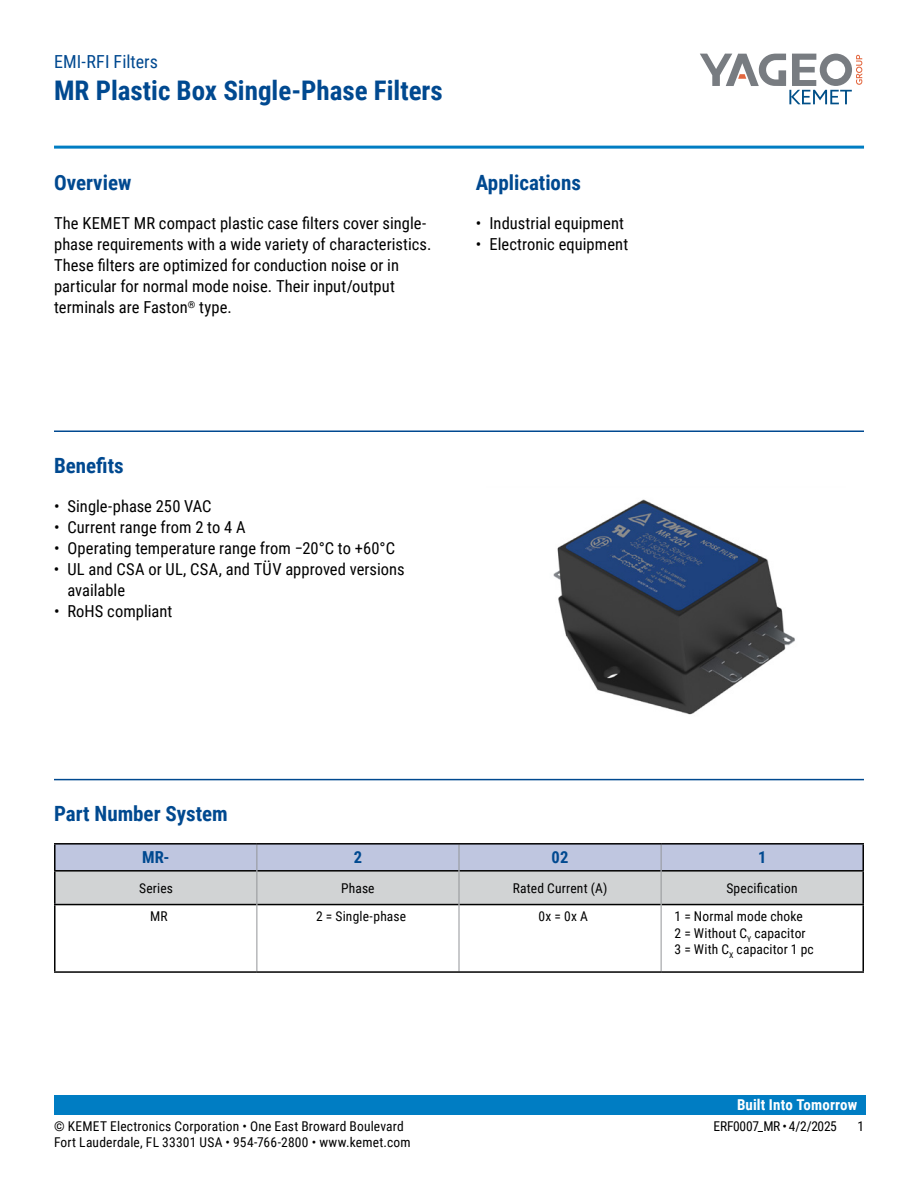
<style>
.page{position:relative;width:918px;height:1188px;background:#fff}
.page>*{position:absolute;margin:0;border:0;box-sizing:border-box;transform-origin:0 0}
.t1{font:700 27px "Roboto Condensed";color:#004990}
.t2{font:700 21px "Roboto Condensed";color:#004990}
.t3{font:18px "Roboto Condensed";letter-spacing:.005em;color:#004990}
.t4{font:16.5px/21px "Roboto Condensed";letter-spacing:.005em;color:#000}
.t5{font:700 16.5px "Roboto Condensed";color:#004990}
.t6{font:700 15px "Roboto Condensed";letter-spacing:.01em;color:#fff}
.t7{font:13.5px/16.2px "Roboto Condensed";letter-spacing:.015em;color:#000}
.t8{font:13.5px "Roboto Condensed";letter-spacing:-.025em;color:#000}
</style>
<div class="page">
<svg style="left:700px;top:54px;width:162px;height:50px"></svg>
<hr style="left:54px;top:146px;width:810px;height:3px;background:#007dc3">
<div style="left:54px;top:1095px;width:811px;height:20px;background:#007dc3"></div>
<hr style="left:54px;top:430px;width:810px;height:2px;background:#004990">
<hr style="left:54px;top:779px;width:810px;height:1px;background:#004990">
<hr style="left:54px;top:904px;width:203px;height:1px;background:#000">
<hr style="left:661px;top:904px;width:203px;height:1px;background:#000">
<hr style="left:54px;top:870px;width:203px;height:2px;background:#000">
<hr style="left:661px;top:870px;width:203px;height:2px;background:#000">
<svg style="left:55px;top:845px;width:808px;height:60px;background:#bfc3cf"></svg>
<hr style="left:257px;top:871px;width:1px;height:34px;background:#939598">
<hr style="left:459px;top:871px;width:1px;height:34px;background:#939598">
<hr style="left:661px;top:871px;width:1px;height:34px;background:#939598">
<hr style="left:257px;top:905px;width:1px;height:66px;background:#939598">
<hr style="left:459px;top:905px;width:1px;height:66px;background:#939598">
<hr style="left:661px;top:905px;width:1px;height:66px;background:#939598">
<hr style="left:54px;top:843px;width:203px;height:2px;background:#000">
<hr style="left:54px;top:845px;width:2px;height:25px;background:#000">
<hr style="left:257px;top:843px;width:202px;height:2px;background:#000">
<hr style="left:459px;top:843px;width:202px;height:2px;background:#000">
<hr style="left:661px;top:843px;width:203px;height:2px;background:#000">
<hr style="left:862px;top:845px;width:2px;height:25px;background:#000">
<hr style="left:54px;top:872px;width:2px;height:32px;background:#000">
<hr style="left:862px;top:872px;width:2px;height:32px;background:#000">
<hr style="left:54px;top:905px;width:2px;height:66px;background:#000">
<hr style="left:862px;top:905px;width:2px;height:66px;background:#000">
<hr style="left:54px;top:971px;width:203px;height:2px;background:#000">
<hr style="left:257px;top:971px;width:202px;height:2px;background:#000">
<hr style="left:459px;top:971px;width:202px;height:2px;background:#000">
<hr style="left:661px;top:971px;width:203px;height:2px;background:#000">
<img style="left:553px;top:499px;width:242px;height:216px">
<p class="t3" style="left:54px;top:48px;width:105px">EMI-RFI Filters</p>
<h1 class="t1" style="left:54px;top:71px;width:390px">MR Plastic Box Single-Phase Filters</h1>
<p class="t2" style="left:54px;top:168px;width:79px">Overview</p>
<p class="t4" style="left:54px;top:212px;width:379px">The KEMET MR compact plastic case filters cover single&shy;phase requirements with a wide variety of characteristics.<br>These filters are optimized for conduction noise or in particular for normal mode noise. Their input/output terminals are Faston<sup>®</sup> type.</p>
<p class="t2" style="left:476px;top:168px;width:107px">Applications</p>
<p class="t4" style="left:476px;top:212px;width:150px">• Industrial equipment</p>
<p class="t4" style="left:476px;top:233px;width:154px">• Electronic equipment</p>
<p class="t2" style="left:54px;top:450px;width:71px">Benefits</p>
<p class="t4" style="left:54px;top:495px;width:159px">• Single-phase 250 VAC</p>
<p class="t4" style="left:54px;top:516px;width:193px">• Current range from 2 to 4 A</p>
<p class="t4" style="left:54px;top:537px;width:343px">• Operating temperature range from −20°C to +60°C</p>
<p class="t4" style="left:67px;top:558px;width:339px;text-indent:-14px">• UL and CSA or UL, CSA, and TÜV approved versions available</p>
<p class="t4" style="left:54px;top:600px;width:120px">• RoHS compliant</p>
<p class="t2" style="left:54px;top:799px;width:175px">Part Number System</p>
<p class="t5" style="left:142px;top:846px;width:29px">MR-</p>
<p class="t5" style="left:354px;top:846px;width:10px">2</p>
<p class="t5" style="left:552px;top:846px;width:18px">02</p>
<p class="t5" style="left:758px;top:846px;width:10px">1</p>
<p class="t7" style="left:139px;top:879px;width:35px">Series</p>
<p class="t7" style="left:341px;top:879px;width:35px">Phase</p>
<p class="t7" style="left:513px;top:879px;width:96px">Rated Current (A)</p>
<p class="t7" style="left:726px;top:879px;width:73px">Specification</p>
<p class="t7" style="left:150px;top:908px;width:19px">MR</p>
<p class="t7" style="left:316px;top:908px;width:91px">2 = Single-phase</p>
<p class="t7" style="left:539px;top:908px;width:51px">0x = 0x A</p>
<p class="t7" style="left:675px;top:908px;width:141px">1 = Normal mode choke<br>2 = Without C<sub>Y</sub> capacitor<br>3 = With C<sub>X</sub> capacitor 1 pc</p>
<p class="t6" style="left:737px;top:1094px;width:122px">Built Into Tomorrow</p>
<p class="t7" style="left:54px;top:1117px;width:351px">© KEMET Electronics Corporation • One East Broward Boulevard</p>
<p class="t8" style="left:714px;top:1116px;width:125px">ERF0007_MR • 4/2/2025</p>
<p class="t7" style="left:857px;top:1117px;width:8px">1</p>
<p class="t7" style="left:54px;top:1133px;width:358px">Fort Lauderdale, FL 33301 USA • 954-766-2800 • www.kemet.com</p>
</div>
